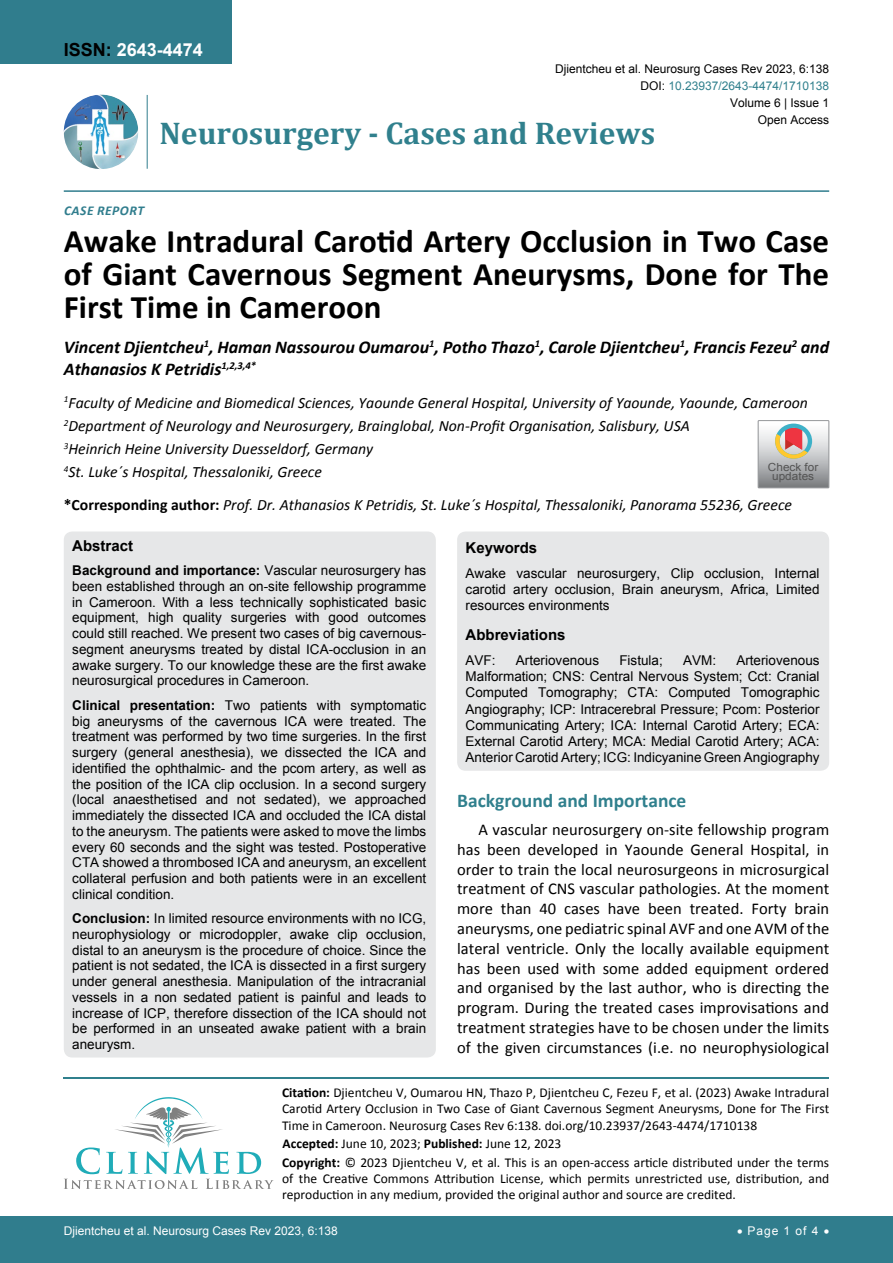
<style>
.page{position:relative;width:893px;height:1263px;background:#fff}
.page>*{position:absolute;margin:0;border:0;box-sizing:border-box;transform-origin:0 0}
.t1{font:700 33px/33px "Calibri";color:#000;text-align:justify}
.t2{font:700 31.5px "Cambria";color:#30808d}
.t3{font:700 19.5px "Calibri";color:#30808d}
.t4{font:italic 700 18px/21.6px "Calibri";color:#000}
.t5{font:700 18px "Arial";color:#fff}
.t6{font:16.5px/19.8px "Calibri";color:#000;text-align:justify}
.t7{font:italic 15.75px/23.1px "Calibri";color:#000}
.t8{font:700 15px "Arial";color:#000}
.t9{font:13.5px/15.8px "Arial";color:#000;text-align:justify}
.t10{font:13.5px/16.2px "Calibri";color:#000}
.t11{font:italic 700 13.5px "Calibri";letter-spacing:.04em;color:#307d8d}
.t12{font:12px "Arial";color:#000}
.t13{font:12px "Arial";color:#fff}
.t14{font:12px "Arial";color:#30808d}
.t15{font:11.1px/9.6px "Arial";color:#535353;text-align:center;scale:1.06 1}
.s1{color:#000}
.s2{font-weight:700;font-style:normal}
.s3{font-weight:700}
</style>
<div class="page">
<hr style="left:64px;top:1077px;width:765px;height:1px;background:#30808d">
<svg style="left:64px;top:1097px;width:210px;height:92px"></svg>
<img style="left:64px;top:95px;width:74px;height:74px;border-radius:37px">
<hr style="left:147px;top:95px;width:1px;height:74px;background:#307d8d">
<hr style="left:64px;top:190px;width:765px;height:2px;background:#307d8d">
<div style="left:0;top:1217px;width:893px;height:46px;background:#307d8d"></div>
<div style="left:0;top:0;width:231px;height:64px;background:#307d8d"></div>
<div style="left:64px;top:531px;width:372px;height:526px;background:#e6e7e8;border-radius:9px"></div>
<div style="left:457px;top:531px;width:372px;height:240px;background:#e6e7e8;border-radius:9px"></div>
<svg style="left:758px;top:421px;width:71px;height:67px;background:#bdb6b3"></svg>
<h3 class="t5" style="left:64px;top:38px;width:141px"><span class="s1">ISSN:</span> 2643-4474</h3>
<p class="t12" style="left:555px;top:60px;width:276px">Djientcheu et al. Neurosurg Cases Rev 2023, 6:138</p>
<p class="t12" style="left:730px;top:95px;width:101px">Volume 6 | Issue 1</p>
<p class="t14" style="left:640px;top:78px;width:190px"><span class="s1">DOI:</span> 10.23937/2643-4474/1710138</p>
<h2 class="t2" style="left:160px;top:111px;width:497px">Neurosurgery - Cases and Reviews</h2>
<p class="t11" style="left:64px;top:202px;width:58px">Case Report</p>
<p class="t12" style="left:758px;top:112px;width:73px">Open Access</p>
<h1 class="t1" style="left:64px;top:225px;width:767px">Awake Intradural Carotid Artery Occlusion in Two Case of Giant Cavernous Segment Aneurysms, Done for The First Time in Cameroon</h1>
<h3 class="t4" style="left:64px;top:336px;width:767px">Vincent Djientcheu<sup>1</sup>, Haman Nassourou Oumarou<sup>1</sup>, Potho Thazo<sup>1</sup>, Carole Djientcheu<sup>1</sup>, Francis Fezeu<sup>2</sup> and<br>Athanasios K Petridis<sup>1,2,3,4*</sup></h3>
<p class="t7" style="left:64px;top:390px;width:746px"><sup>1</sup>Faculty of Medicine and Biomedical Sciences, Yaounde General Hospital, University of Yaounde, Yaounde, Cameroon <sup>2</sup>Department of Neurology and Neurosurgery, Brainglobal, Non-Profit Organisation, Salisbury, USA<br><sup>3</sup>Heinrich Heine University Duesseldorf, Germany<br><sup>4</sup>St. Luke´s Hospital, Thessaloniki, Greece</p>
<p class="t7" style="left:64px;top:493px;width:730px"><span class="s2">*Corresponding author:</span> Prof. Dr. Athanasios K Petridis, St. Luke´s Hospital, Thessaloniki, Panorama 55236, Greece</p>
<p class="t15" style="left:768px;top:462px;width:49px">Check for updates</p>
<p class="t8" style="left:72px;top:536px;width:62px">Abstract</p>
<p class="t9" style="left:72px;top:563px;width:355px"><span class="s3">Background and importance:</span> Vascular neurosurgery has been established through an on-site fellowship programme in Cameroon. With a less technically sophisticated basic equipment, high quality surgeries with good outcomes could still reached. We present two cases of big cavernous&shy;segment aneurysms treated by distal ICA-occlusion in an awake surgery. To our knowledge these are the first awake neurosurgical procedures in Cameroon.</p>
<p class="t9" style="left:72px;top:697px;width:356px"><span class="s3">Clinical presentation:</span> Two patients with symptomatic big aneurysms of the cavernous ICA were treated. The treatment was performed by two time surgeries. In the first surgery (general anesthesia), we dissected the ICA and identified the ophthalmic- and the pcom artery, as well as the position of the ICA clip occlusion. In a second surgery (local anaesthetised and not sedated), we approached immediately the dissected ICA and occluded the ICA distal to the aneurysm. The patients were asked to move the limbs every 60 seconds and the sight was tested. Postoperative CTA showed a thrombosed ICA and aneurysm, an excellent collateral perfusion and both patients were in an excellent clinical condition.</p>
<p class="t9" style="left:72px;top:911px;width:356px"><span class="s3">Conclusion:</span> In limited resource environments with no ICG, neurophysiology or microdoppler, awake clip occlusion, distal to an aneurysm is the procedure of choice. Since the patient is not sedated, the ICA is dissected in a first surgery under general anesthesia. Manipulation of the intracranial vessels in a non sedated patient is painful and leads to increase of ICP, therefore dissection of the ICA should not be performed in an unseated awake patient with a brain aneurysm.</p>
<p class="t8" style="left:466px;top:538px;width:73px">Keywords</p>
<p class="t9" style="left:466px;top:565px;width:355px;line-height:16.2px">Awake vascular neurosurgery, Clip occlusion, Internal carotid artery occlusion, Brain aneurysm, Africa, Limited resources environments</p>
<p class="t8" style="left:466px;top:625px;width:102px">Abbreviations</p>
<p class="t9" style="left:466px;top:652px;width:32px">AVF:</p>
<p class="t9" style="left:516px;top:652px;width:85px">Arteriovenous</p>
<p class="t9" style="left:619px;top:652px;width:45px">Fistula;</p>
<p class="t9" style="left:683px;top:652px;width:35px">AVM:</p>
<p class="t9" style="left:466px;top:652px;width:355px;line-height:16.2px;text-indent:271px">Arteriovenous Malformation; CNS: Central Nervous System; Cct: Cranial Computed Tomography; CTA: Computed Tomographic Angiography; ICP: Intracerebral Pressure; Pcom: Posterior Communicating Artery; ICA: Internal Carotid Artery; ECA:<br>External Carotid Artery; MCA: Medial Carotid Artery; ACA:<br>Anterior Carotid Artery; ICG: Indicyanine Green Angiography</p>
<h3 class="t3" style="left:457px;top:788px;width:231px">Background and Importance</h3>
<p class="t6" style="left:457px;top:820px;width:374px;text-indent:21px">A vascular neurosurgery on-site fellowship program has been developed in Yaounde General Hospital, in order to train the local neurosurgeons in microsurgical treatment of CNS vascular pathologies. At the moment more than 40 cases have been treated. Forty brain aneurysms, one pediatric spinal AVF and one AVM of the lateral ventricle. Only the locally available equipment has been used with some added equipment ordered and organised by the last author, who is directing the program. During the treated cases improvisations and treatment strategies have to be chosen under the limits of the given circumstances (i.e. no neurophysiological</p>
<p class="t10" style="left:282px;top:1084px;width:549px;text-align:justify"><span class="s3">Citation:</span> Djientcheu V, Oumarou HN, Thazo P, Djientcheu C, Fezeu F, et al. (2023) Awake Intradural Carotid Artery Occlusion in Two Case of Giant Cavernous Segment Aneurysms, Done for The First Time in Cameroon. Neurosurg Cases Rev 6:138. doi.org/10.23937/2643-4474/1710138</p>
<p class="t10" style="left:282px;top:1134px;width:549px;line-height:18.6px"><span class="s3">Accepted:</span> June 10, 2023; <span class="s3">Published:</span> June 12, 2023<br><span class="s3">Copyright:</span> © 2023 Djientcheu V, et al. This is an open-access article distributed under the terms</p>
<p class="t10" style="left:282px;top:1170px;width:549px">of the Creative Commons Attribution License, which permits unrestricted use, distribution, and reproduction in any medium, provided the original author and source are credited.</p>
<p class="t13" style="left:64px;top:1223px;width:276px">Djientcheu et al. Neurosurg Cases Rev 2023, 6:138</p>
<p class="t13" style="left:737px;top:1223px;width:94px">• Page 1 of 4 •</p>
</div>
